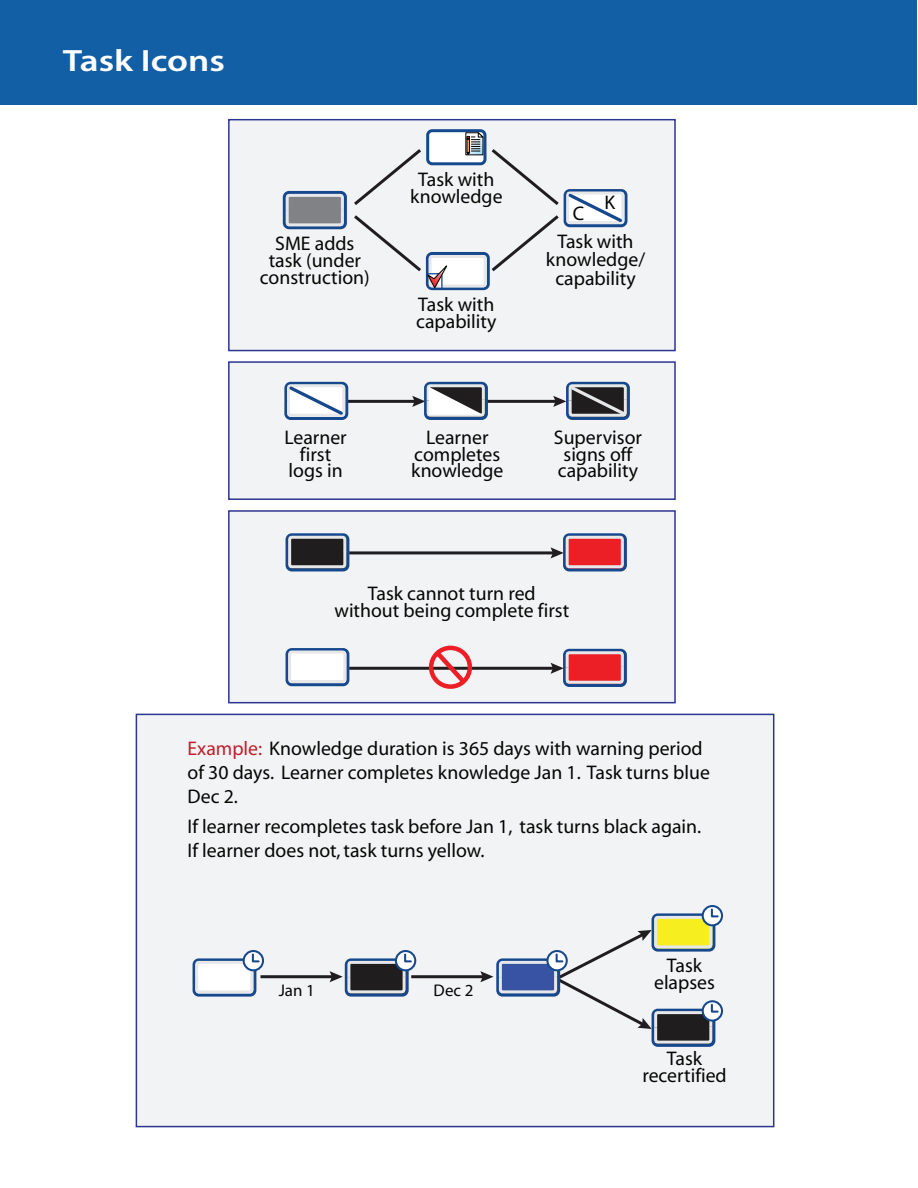
<style>
.page{position:relative;width:918px;height:1188px;background:#fff}
.page>*{position:absolute;margin:0;border:0;box-sizing:border-box;transform-origin:0 0}
.t1{font:600 30.9px "Myriad Pro";color:#fff;scale:1.2 1}
.t2{font:19.8px/17px "Myriad";color:#050604;text-align:center}
.t3{font:16.95px "Myriad";color:#050604}
.s1{color:#bf1f2d}
</style>
<div class="page">
<div style="left:136px;top:714px;width:638px;height:413px;background:#f2f3f4;border:2px solid #2c358f"></div>
<div style="left:228px;top:119px;width:448px;height:232px;background:#f2f3f4;border:2px solid #2c358f"></div>
<div style="left:228px;top:361px;width:448px;height:139px;background:#f2f3f4;border:2px solid #2c358f"></div>
<div style="left:228px;top:510px;width:448px;height:193px;background:#f2f3f4;border:2px solid #2c358f"></div>
<div style="left:426px;top:129px;width:60px;height:36px;border:3px solid #16488e;border-radius:5px"></div>
<hr style="left:260px;top:975px;width:74px;height:3px;background:#201d1e">
<hr style="left:343px;top:400px;width:73px;height:3px;background:#201d1e">
<hr style="left:484px;top:400px;width:73px;height:3px;background:#201d1e">
<hr style="left:349px;top:551px;width:206px;height:3px;background:#201d1e">
<hr style="left:349px;top:667px;width:206px;height:3px;background:#201d1e">
<hr style="left:411px;top:975px;width:74px;height:3px;background:#201d1e">
<div style="left:429px;top:646px;width:43px;height:43px;border:4px solid #ec1f26;border-radius:50%"></div>
<svg style="left:431px;top:647px;width:38px;height:40px"></svg>
<div style="left:0;top:0;width:916px;height:105px;background:#125fa6"></div>
<img style="left:428px;top:289px;width:21px;height:2px">
<div style="left:284px;top:382px;width:64px;height:38px;border:3px solid #16488e;border-radius:5px"></div>
<svg style="left:286px;top:383px;width:61px;height:35px"></svg>
<div style="left:566px;top:382px;width:64px;height:38px;border:3px solid #16488e;border-radius:5px"></div>
<svg style="left:553px;top:383px;width:75px;height:35px"></svg>
<div style="left:424px;top:382px;width:64px;height:38px;border:3px solid #16488e;border-radius:5px"></div>
<svg style="left:412px;top:383px;width:74px;height:35px"></svg>
<div style="left:286px;top:533px;width:63px;height:38px;border:3px solid #16488e;border-radius:5px"></div>
<svg style="left:287px;top:534px;width:61px;height:36px"></svg>
<div style="left:286px;top:648px;width:63px;height:38px;border:3px solid #16488e;border-radius:5px"></div>
<svg style="left:287px;top:649px;width:61px;height:36px"></svg>
<div style="left:563px;top:533px;width:64px;height:38px;border:3px solid #16488e;border-radius:5px"></div>
<svg style="left:551px;top:534px;width:74px;height:36px"></svg>
<div style="left:563px;top:649px;width:64px;height:38px;border:3px solid #16488e;border-radius:5px"></div>
<svg style="left:551px;top:650px;width:74px;height:35px"></svg>
<div style="left:193px;top:958px;width:63px;height:39px;border:3px solid #16488e;border-radius:5px"></div>
<div style="left:243px;top:950px;width:21px;height:21px;border:2px solid #16488e;border-radius:50%"></div>
<svg style="left:194px;top:952px;width:67px;height:43px"></svg>
<div style="left:345px;top:958px;width:64px;height:39px;border:3px solid #16488e;border-radius:5px"></div>
<div style="left:395px;top:950px;width:21px;height:21px;border:2px solid #16488e;border-radius:50%"></div>
<svg style="left:330px;top:952px;width:83px;height:43px"></svg>
<div style="left:652px;top:1009px;width:63px;height:38px;border:3px solid #16488e;border-radius:5px"></div>
<div style="left:702px;top:1000px;width:21px;height:22px;border:2px solid #16488e;border-radius:50%"></div>
<div style="left:702px;top:905px;width:21px;height:21px;border:2px solid #16488e;border-radius:50%"></div>
<svg style="left:480px;top:907px;width:240px;height:138px"></svg>
<svg style="left:284px;top:132px;width:342px;height:157px"></svg>
<h1 class="t1" style="left:63px;top:41px;width:137px">Task Icons</h1>
<p class="t2" style="left:410px;top:172px;width:94px">Task with knowledge</p>
<p class="t2" style="left:573px;top:206px;width:13px">C</p>
<p class="t2" style="left:605px;top:195px;width:12px">K</p>
<p class="t2" style="left:260px;top:236px;width:111px">SME adds task (under construction)</p>
<p class="t2" style="left:546px;top:233px;width:101px;line-height:18.3px">Task with knowledge/ capability</p>
<p class="t2" style="left:284px;top:429px;width:64px">Learner first logs in</p>
<p class="t2" style="left:416px;top:297px;width:82px;text-align:left">Task with capability</p>
<p class="t2" style="left:411px;top:429px;width:94px">Learner completes knowledge</p>
<p class="t2" style="left:554px;top:429px;width:90px;text-align:left">Supervisor signs off capability</p>
<p class="t2" style="left:334px;top:585px;width:236px">Task cannot turn red without being complete first</p>
<p class="t2" style="left:188px;top:738px;width:524px;line-height:24px;text-align:left"><span class="s1">Example:</span> Knowledge duration is 365 days with warning period of 30 days. Learner completes knowledge Jan 1. Task turns blue<br>Dec 2.</p>
<p class="t2" style="left:188px;top:815px;width:515px;line-height:24px;text-align:left">If learner recompletes task before Jan 1, task turns black again.<br>If learner does not, task turns yellow.</p>
<p class="t3" style="left:279px;top:982px;width:38px">Jan 1</p>
<p class="t3" style="left:434px;top:982px;width:41px">Dec 2</p>
<p class="t2" style="left:654px;top:958px;width:62px">Task elapses</p>
<p class="t2" style="left:642px;top:1050px;width:86px">Task recertified</p>
</div>
